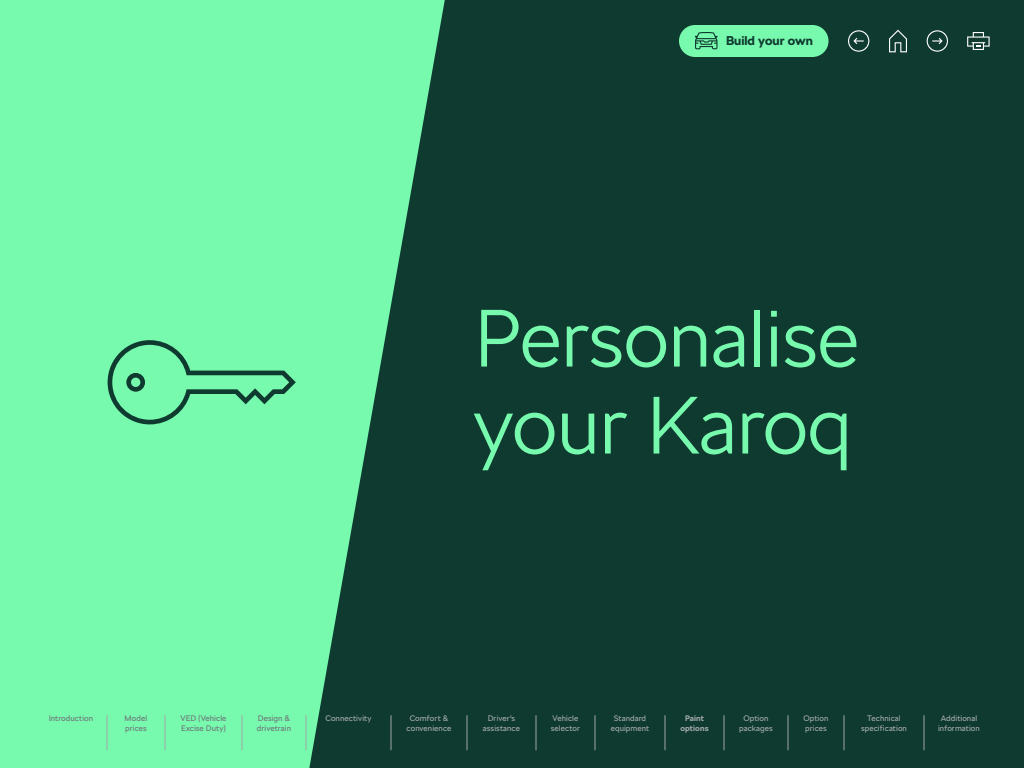
<style>
.page{position:relative;width:1024px;height:768px;background:#0e3a2f}
.page>*{position:absolute;margin:0;border:0;box-sizing:border-box;transform-origin:0 0}
.t1{font:300 80.5px/87px "SKODA Next";color:#78faae}
.t2{font:700 12.7px "SKODA Next";color:#0e3a2f}
.t3{font:8px/10px "SKODA Next";letter-spacing:.01em;color:#a0a7a8;text-align:center}
.t4{font:8px/10px "SKODA Next";letter-spacing:.01em;color:#6f797a}
.t5{font:700 8px/10px "SKODA Next";letter-spacing:.015em;color:#a0a7a8;text-align:center}
</style>
<div class="page">
<div style="left:679px;top:25px;width:150px;height:32px;background:#78faae;border-radius:16px"></div>
<svg style="left:695px;top:32px;width:23px;height:17px"></svg>
<svg style="left:889px;top:30px;width:18px;height:22px"></svg>
<svg style="left:967px;top:32px;width:23px;height:18px"></svg>
<svg style="left:848px;top:30px;width:21px;height:22px"></svg>
<svg style="left:927px;top:30px;width:21px;height:22px"></svg>
<svg style="left:0;top:0;width:445px;height:768px;fill:#78faae"></svg>
<svg style="left:93px;top:300px;width:203px;height:204px;background:#71eea6"></svg>
<hr style="left:107px;top:715px;width:1px;height:35px;background:#a0a7a8">
<hr style="left:165px;top:715px;width:1px;height:35px;background:#a0a7a8">
<hr style="left:242px;top:715px;width:1px;height:35px;background:#a0a7a8">
<hr style="left:306px;top:715px;width:1px;height:35px;background:#a0a7a8">
<hr style="left:391px;top:715px;width:1px;height:35px;background:#a0a7a8">
<hr style="left:467px;top:715px;width:1px;height:35px;background:#a0a7a8">
<hr style="left:536px;top:715px;width:1px;height:35px;background:#a0a7a8">
<hr style="left:595px;top:715px;width:1px;height:35px;background:#a0a7a8">
<hr style="left:665px;top:715px;width:1px;height:35px;background:#a0a7a8">
<hr style="left:724px;top:715px;width:1px;height:35px;background:#a0a7a8">
<hr style="left:788px;top:715px;width:1px;height:35px;background:#a0a7a8">
<hr style="left:844px;top:715px;width:1px;height:35px;background:#a0a7a8">
<hr style="left:924px;top:715px;width:1px;height:35px;background:#a0a7a8">
<h2 class="t2" style="left:726px;top:33px;width:89px">Build your own</h2>
<h1 class="t1" style="left:474px;top:296px;width:387px">Personalise your Karoq</h1>
<p class="t4" style="left:49px;top:713px;width:46px">Introduction</p>
<p class="t4" style="left:125px;top:713px;width:24px">Model prices</p>
<p class="t4" style="left:180px;top:713px;width:48px">VED (Vehicle<br>Excise Duty)</p>
<p class="t4" style="left:257px;top:713px;width:36px">Design &amp; drivetrain</p>
<p class="t3" style="left:325px;top:713px;width:48px">Connectivity</p>
<p class="t3" style="left:407px;top:713px;width:46px">Comfort &amp; convenience</p>
<p class="t3" style="left:483px;top:713px;width:39px">Driver's assistance</p>
<p class="t3" style="left:551px;top:713px;width:31px;text-align:left">Vehicle selector</p>
<p class="t3" style="left:611px;top:713px;width:40px">Standard equipment</p>
<p class="t5" style="left:680px;top:713px;width:30px">Paint options</p>
<p class="t3" style="left:739px;top:713px;width:35px">Option packages</p>
<p class="t3" style="left:803px;top:713px;width:27px;text-align:left">Option prices</p>
<p class="t3" style="left:861px;top:713px;width:47px">Technical specification</p>
<p class="t3" style="left:938px;top:713px;width:43px">Additional information</p>
</div>
